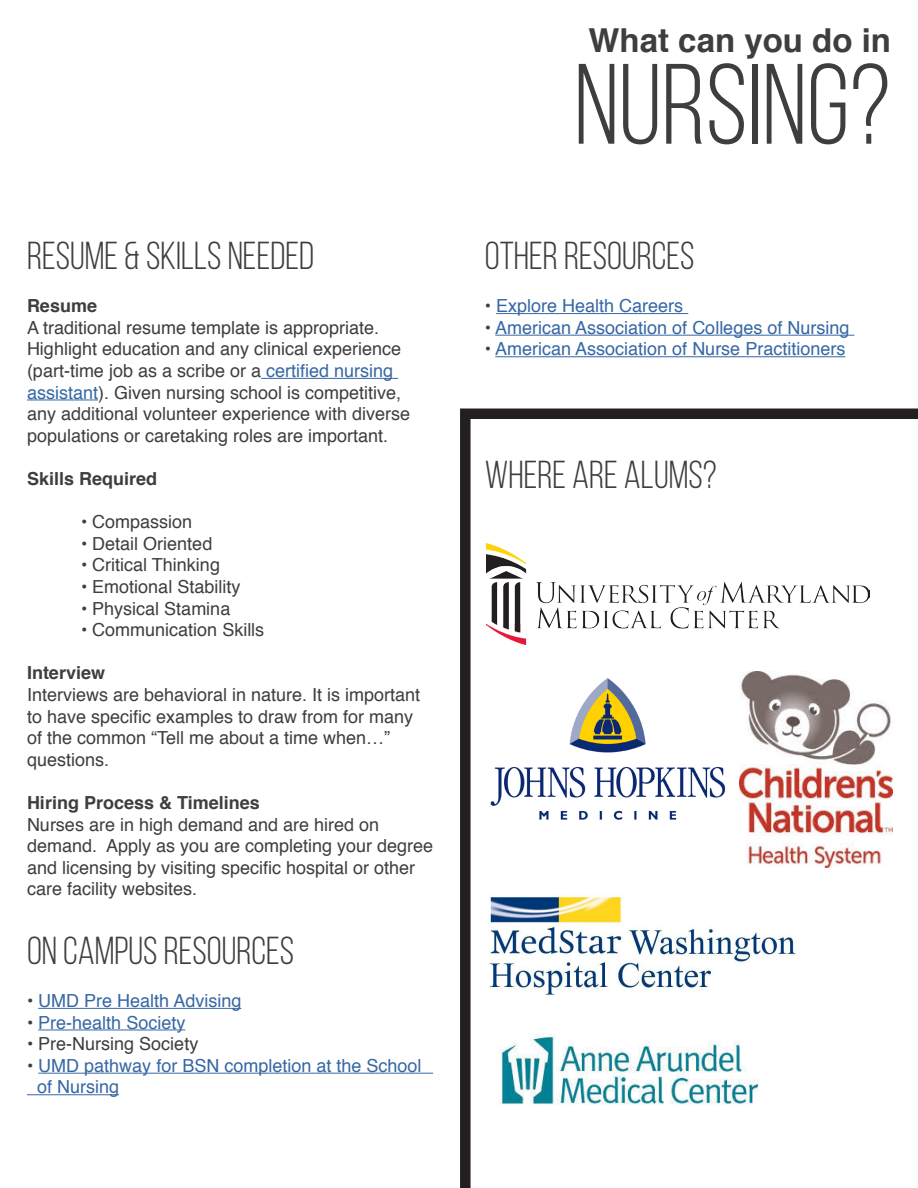
<style>
.page{position:relative;width:918px;height:1188px;background:#fff}
.page>*{position:absolute;margin:0;border:0;box-sizing:border-box;transform-origin:0 0}
.t1{font:114px "Bebas Neue";color:#3e3e3f}
.t2{font:39px "Bebas Neue";color:#3e3e3f}
.t3{font:700 33px "Helvetica";color:#3e3e3f}
.t4{font:18px/21.6px "Helvetica";color:#3e3e3f}
.t5{font:18px/21.6px "Helvetica";color:#3667a4}
.t6{font:700 18px "Helvetica";color:#3e3e3f}
.s1{color:#3667a4}
.s2{font-weight:700}
.s3{font-weight:700;color:#3e3e3f}
.s4{color:#3e3e3f}
</style>
<div class="page">
<hr style="left:496px;top:313px;width:192px;height:1px;background:#3667a4">
<hr style="left:495px;top:335px;width:359px;height:1px;background:#3667a4">
<hr style="left:495px;top:356px;width:350px;height:1px;background:#3667a4">
<hr style="left:261px;top:378px;width:137px;height:1px;background:#3667a4">
<hr style="left:27px;top:400px;width:71px;height:1px;background:#3667a4">
<hr style="left:38px;top:1008px;width:203px;height:1px;background:#3667a4">
<hr style="left:38px;top:1030px;width:147px;height:1px;background:#3667a4">
<hr style="left:38px;top:1073px;width:395px;height:1px;background:#3667a4">
<hr style="left:27px;top:1094px;width:92px;height:1px;background:#3667a4">
<svg style="left:460px;top:409px;width:458px;height:779px"></svg>
<p class="t2" style="left:27px;top:235px;width:289px">RESUME &amp; SKILLS NEEDED</p>
<p class="t6" style="left:27px;top:291px;width:72px">Resume</p>
<p class="t4" style="left:27px;top:317px;width:354px">A traditional resume template is appropriate.</p>
<p class="t4" style="left:27px;top:339px;width:385px">Highlight education and any clinical experience (part-time job as a scribe or a <span class="s1">certified nursing assistant</span>). Given nursing school is competitive, any additional volunteer experience with diverse populations or caretaking roles are important.</p>
<p class="t6" style="left:27px;top:464px;width:132px">Skills Required</p>
<p class="t4" style="left:81px;top:512px;width:113px"><span class="s2">•</span> Compassion</p>
<p class="t4" style="left:81px;top:533px;width:133px"><span class="s2">•</span> Detail Oriented</p>
<p class="t4" style="left:81px;top:555px;width:141px"><span class="s2">•</span> Critical Thinking</p>
<p class="t4" style="left:81px;top:576px;width:161px"><span class="s2">•</span> Emotional Stability</p>
<p class="t4" style="left:81px;top:598px;width:151px"><span class="s2">•</span> Physical Stamina</p>
<p class="t4" style="left:81px;top:620px;width:185px"><span class="s2">•</span> Communication Skills</p>
<p class="t6" style="left:27px;top:659px;width:80px">Interview</p>
<p class="t4" style="left:27px;top:684px;width:395px">Interviews are behavioral in nature. It is important to have specific examples to draw from for many of the common “Tell me about a time when…” questions.</p>
<p class="t6" style="left:27px;top:788px;width:234px">Hiring Process &amp; Timelines</p>
<p class="t4" style="left:27px;top:814px;width:408px">Nurses are in high demand and are hired on demand. Apply as you are completing your degree and licensing by visiting specific hospital or other care facility websites.</p>
<p class="t2" style="left:27px;top:929px;width:269px">ON CAMPUS RESOURCES</p>
<p class="t5" style="left:27px;top:990px;width:216px"><span class="s3">•</span> UMD Pre Health Advising</p>
<p class="t5" style="left:27px;top:1012px;width:160px"><span class="s3">•</span> Pre-health Society</p>
<p class="t4" style="left:27px;top:1034px;width:173px"><span class="s2">•</span> Pre-Nursing Society</p>
<p class="t5" style="left:37px;top:1055px;width:386px;text-indent:-10px"><span class="s3">•</span> UMD pathway for BSN completion at the School of Nursing</p>
<p class="t3" style="left:589px;top:14px;width:304px">What can you do in</p>
<p class="t1" style="left:574px;top:43px;width:318px">NURSING?</p>
<p class="t2" style="left:485px;top:235px;width:211px">OTHER RESOURCES</p>
<p class="t5" style="left:485px;top:296px;width:200px"><span class="s3">•</span> Explore Health Careers</p>
<p class="t5" style="left:485px;top:317px;width:366px"><span class="s4">•</span> American Association of Colleges of Nursing</p>
<p class="t5" style="left:485px;top:339px;width:362px"><span class="s4">•</span> American Association of Nurse Practitioners</p>
<p class="t2" style="left:485px;top:453px;width:234px">WHERE ARE ALUMS?</p>
</div>
